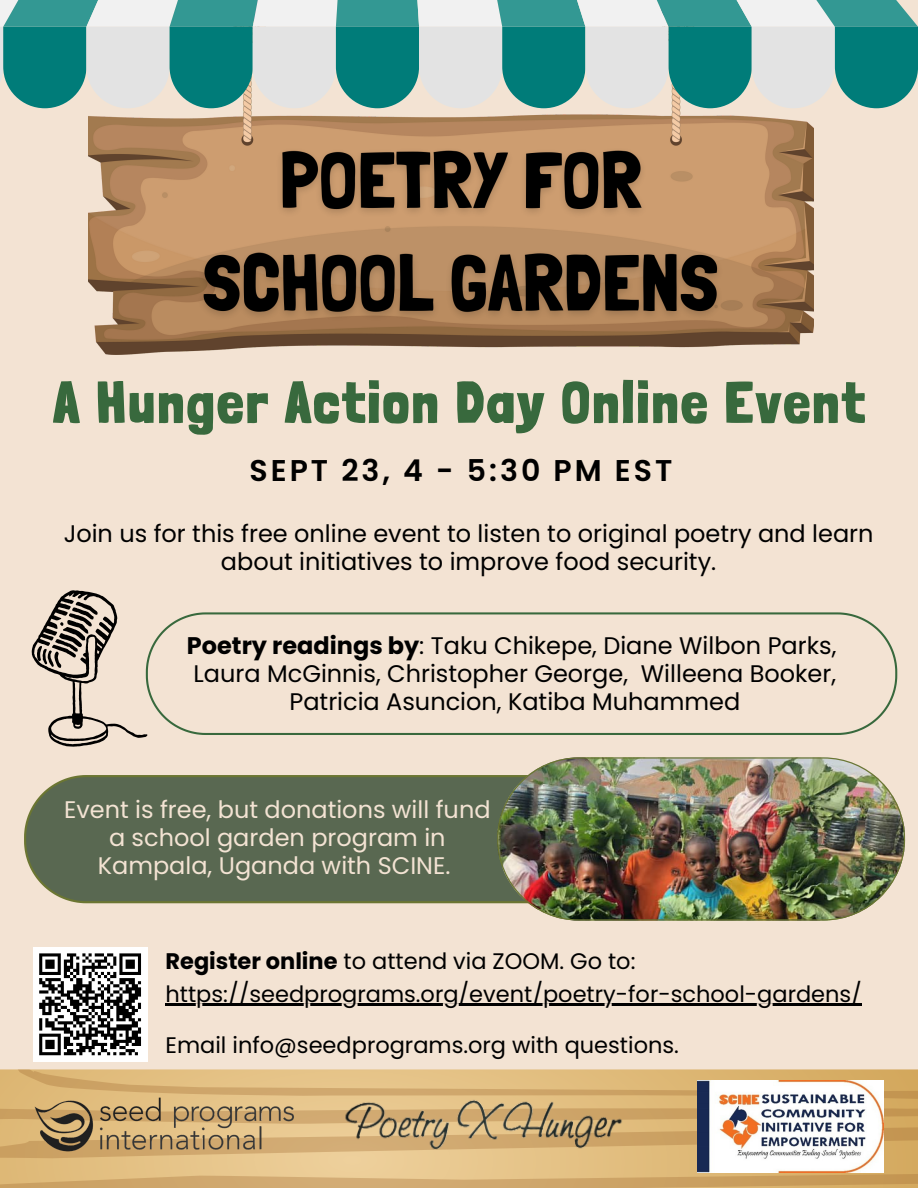
<style>
.page{position:relative;width:918px;height:1188px;background:#f3e3d3}
.page>*{position:absolute;margin:0;border:0;box-sizing:border-box;transform-origin:0 0}
.t1{font:900 58.5px "Londrina Solid";letter-spacing:.05em;color:#38693d}
.t2{font:600 30px "Poppins";letter-spacing:.1em;color:#000}
.t3{font:24px/28.2px "Poppins";color:#000;text-align:center}
.t4{font:24px/28.2px "Poppins";color:#f3e3d3;text-align:center}
.t5{font:22.5px "Poppins";color:#000}
.s1{font-weight:700}
</style>
<div class="page">
<svg style="left:0;top:1158px;width:918px;height:16px;background:#e4c286"></svg>
<svg style="left:0;top:1069px;width:918px;height:89px;background:#dbb576"></svg>
<svg style="left:0;top:1174px;width:918px;height:14px;background:#d3ab6f"></svg>
<img style="left:89px;top:108px;width:724px;height:246px">
<svg style="left:32px;top:590px;width:116px;height:157px"></svg>
<img style="left:697px;top:1080px;width:187px;height:93px">
<img style="left:330px;top:1090px;width:306px;height:69px">
<img style="left:20px;top:1092px;width:287px;height:69px">
<div style="left:24px;top:775px;width:473px;height:128px;background:#596851"></div>
<img style="left:497px;top:757px;width:408px;height:164px">
<svg style="left:0;top:0;width:918px;height:108px"></svg>
<svg style="left:146px;top:612px;width:751px;height:123px"></svg>
<img style="left:192px;top:123px;width:555px;height:221px">
<hr style="left:166px;top:1004px;width:696px;height:2px;background:#000">
<div style="left:33px;top:947px;width:114px;height:114px;background:#fff"></div>
<svg style="left:39px;top:953px;width:102px;height:103px"></svg>
<p class="t1" style="left:53px;top:367px;width:813px">A Hunger Action Day Online Event</p>
<p class="t2" style="left:249px;top:449px;width:424px">SEPT 23, 4 - 5:30 PM EST</p>
<p class="t3" style="left:64px;top:519px;width:811px">Join us for this free online event to listen to original poetry and learn about initiatives to improve food security.</p>
<p class="t3" style="left:187px;top:631px;width:651px"><span class="s1">Poetry readings by</span>: Taku Chikepe, Diane Wilbon Parks,</p>
<p class="t3" style="left:194px;top:659px;width:644px">Laura McGinnis, Christopher George, Willeena Booker,<br>Patricia Asuncion, Katiba Muhammed</p>
<p class="t4" style="left:64px;top:796px;width:428px">Event is free, but donations will fund a school garden program in<br>Kampala, Uganda with SCINE.</p>
<p class="t5" style="left:166px;top:945px;width:471px"><span class="s1">Register online</span> to attend via ZOOM. Go to:</p>
<p class="t5" style="left:166px;top:978px;width:698px">https://seedprograms.org/event/poetry-for-school-gardens/</p>
<p class="t5" style="left:166px;top:1029px;width:515px">Email info@seedprograms.org with questions.</p>
</div>
